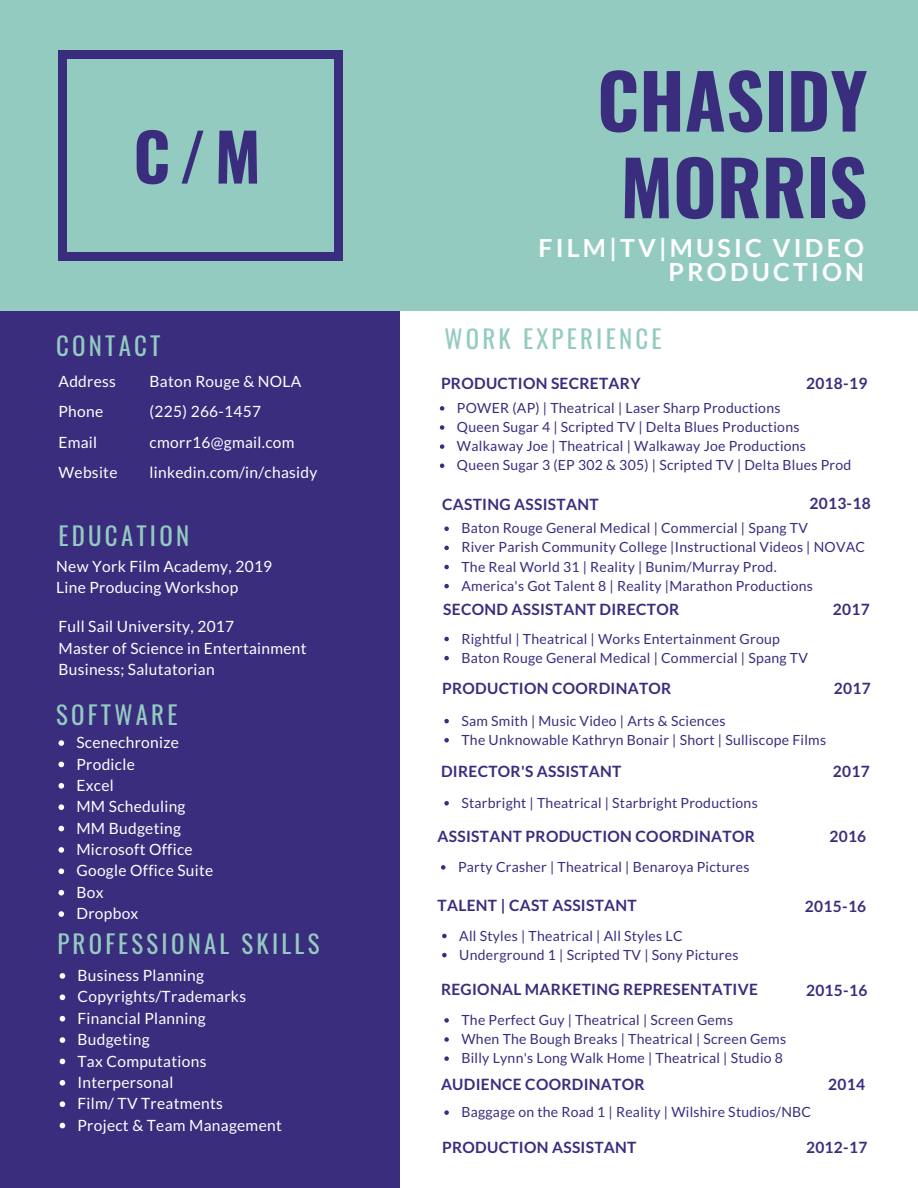
<style>
.page{position:relative;width:918px;height:1188px;background:#fff}
.page>*{position:absolute;margin:0;border:0;box-sizing:border-box;transform-origin:0 0}
.t1{font:700 74.7px/86.7px "Oswald";color:#3a2d7e;text-align:center}
.t2{font:700 65.4px "Oswald";color:#3a2d7e}
.t3{font:24.9px "Oswald";letter-spacing:.13em;color:#94cbc0}
.t4{font:700 24.9px/23.7px "Lato";letter-spacing:.13em;color:#fff;text-align:right}
.t5{font:15.45px/21.3px "Lato";letter-spacing:.02em;color:#fff}
.t6{font:700 15.45px "Lato";letter-spacing:.02em;color:#3a2d7e}
.t7{font:13.95px/19.2px "Lato";letter-spacing:.02em;color:#3a2d7e}
</style>
<div class="page">
<div style="left:0;top:99px;width:399px;height:1089px;background:#3a2d7e"></div>
<svg style="left:440px;top:406px;width:4px;height:5px"></svg>
<svg style="left:440px;top:425px;width:4px;height:5px"></svg>
<svg style="left:440px;top:444px;width:4px;height:5px"></svg>
<svg style="left:440px;top:464px;width:4px;height:4px"></svg>
<svg style="left:444px;top:526px;width:5px;height:5px"></svg>
<svg style="left:444px;top:546px;width:5px;height:4px"></svg>
<svg style="left:444px;top:565px;width:5px;height:4px"></svg>
<svg style="left:444px;top:584px;width:5px;height:4px"></svg>
<svg style="left:444px;top:637px;width:5px;height:4px"></svg>
<svg style="left:444px;top:656px;width:5px;height:4px"></svg>
<svg style="left:442px;top:934px;width:5px;height:4px"></svg>
<svg style="left:442px;top:953px;width:5px;height:4px"></svg>
<svg style="left:444px;top:1018px;width:5px;height:5px"></svg>
<svg style="left:444px;top:1037px;width:5px;height:5px"></svg>
<svg style="left:444px;top:1056px;width:5px;height:5px"></svg>
<svg style="left:444px;top:719px;width:5px;height:4px"></svg>
<svg style="left:444px;top:738px;width:5px;height:4px"></svg>
<svg style="left:444px;top:801px;width:5px;height:5px"></svg>
<svg style="left:441px;top:865px;width:5px;height:5px"></svg>
<svg style="left:444px;top:1110px;width:5px;height:5px"></svg>
<div style="left:0;top:0;width:918px;height:310px;background:#94cbc0"></div>
<div style="left:334px;top:252px;width:9px;height:9px;background:#3a2d7e"></div>
<div style="left:58px;top:58px;width:8px;height:195px;background:#3a2d7e"></div>
<div style="left:58px;top:252px;width:8px;height:9px;background:#3a2d7e"></div>
<div style="left:334px;top:58px;width:9px;height:195px;background:#3a2d7e"></div>
<div style="left:66px;top:252px;width:269px;height:9px;background:#3a2d7e"></div>
<div style="left:334px;top:50px;width:9px;height:9px;background:#3a2d7e"></div>
<div style="left:58px;top:50px;width:8px;height:9px;background:#3a2d7e"></div>
<div style="left:66px;top:50px;width:269px;height:9px;background:#3a2d7e"></div>
<svg style="left:60px;top:973px;width:5px;height:6px"></svg>
<svg style="left:60px;top:994px;width:5px;height:6px"></svg>
<svg style="left:60px;top:1016px;width:5px;height:6px"></svg>
<svg style="left:60px;top:1037px;width:5px;height:6px"></svg>
<svg style="left:60px;top:1059px;width:5px;height:5px"></svg>
<svg style="left:60px;top:1080px;width:5px;height:6px"></svg>
<svg style="left:60px;top:1101px;width:5px;height:6px"></svg>
<svg style="left:60px;top:1123px;width:5px;height:5px"></svg>
<svg style="left:58px;top:740px;width:6px;height:6px"></svg>
<svg style="left:58px;top:762px;width:6px;height:5px"></svg>
<svg style="left:58px;top:783px;width:6px;height:6px"></svg>
<svg style="left:58px;top:804px;width:6px;height:6px"></svg>
<svg style="left:58px;top:826px;width:6px;height:5px"></svg>
<svg style="left:58px;top:847px;width:6px;height:6px"></svg>
<svg style="left:58px;top:868px;width:6px;height:6px"></svg>
<svg style="left:58px;top:890px;width:6px;height:6px"></svg>
<svg style="left:58px;top:911px;width:6px;height:6px"></svg>
<h2 class="t2" style="left:133px;top:106px;width:129px">C/M</h2>
<h3 class="t3" style="left:56px;top:326px;width:106px">CONTACT</h3>
<p class="t5" style="left:58px;top:366px;width:61px;line-height:30.3px">Address<br>Phone<br>Email<br>Website</p>
<p class="t5" style="left:150px;top:366px;width:169px;line-height:30.3px">Baton Rouge &amp; NOLA (225) 266-1457 cmorr16@gmail.com linkedin.com/in/chasidy</p>
<h3 class="t3" style="left:58px;top:516px;width:132px">EDUCATION</h3>
<p class="t5" style="left:56px;top:555px;width:218px">New York Film Academy, 2019<br>Line Producing Workshop</p>
<p class="t5" style="left:58px;top:616px;width:250px">Full Sail University, 2017<br>Master of Science in Entertainment<br>Business; Salutatorian</p>
<h3 class="t3" style="left:56px;top:695px;width:123px">SOFTWARE</h3>
<p class="t5" style="left:76px;top:731px;width:138px">Scenechronize<br>Prodicle<br>Excel<br>MM Scheduling<br>MM Budgeting<br>Microsoft Office<br>Google Office Suite<br>Box<br>Dropbox</p>
<h3 class="t3" style="left:57px;top:925px;width:264px">PROFESSIONAL SKILLS</h3>
<p class="t5" style="left:78px;top:964px;width:206px">Business Planning<br>Copyrights/Trademarks<br>Financial Planning<br>Budgeting<br>Tax Computations<br>Interpersonal<br>Film/ TV Treatments<br>Project &amp; Team Management</p>
<h1 class="t1" style="left:597px;top:54px;width:272px">CHASIDY<br>MORRIS</h1>
<h3 class="t4" style="left:539px;top:236px;width:327px">FILM|TV|MUSIC VIDEO<br>PRODUCTION</h3>
<h3 class="t3" style="left:444px;top:319px;width:219px">WORK EXPERIENCE</h3>
<p class="t6" style="left:441px;top:374px;width:201px">PRODUCTION SECRETARY</p>
<p class="t7" style="left:457px;top:398px;width:396px">POWER (AP) | Theatrical | Laser Sharp Productions<br>Queen Sugar 4 | Scripted TV | Delta Blues Productions Walkaway Joe | Theatrical | Walkaway Joe Productions Queen Sugar 3 (EP 302 &amp; 305) | Scripted TV | Delta Blues Prod</p>
<p class="t6" style="left:806px;top:374px;width:63px">2018-19</p>
<p class="t6" style="left:809px;top:493px;width:63px">2013-18</p>
<p class="t6" style="left:442px;top:494px;width:158px">CASTING ASSISTANT</p>
<p class="t7" style="left:461px;top:518px;width:405px">Baton Rouge General Medical | Commercial | Spang TV<br>River Parish Community College |Instructional Videos | NOVAC The Real World 31 | Reality | Bunim/Murray Prod.<br>America's Got Talent 8 | Reality |Marathon Productions</p>
<p class="t6" style="left:443px;top:600px;width:238px">SECOND ASSISTANT DIRECTOR</p>
<p class="t7" style="left:461px;top:629px;width:348px">Rightful | Theatrical | Works Entertainment Group<br>Baton Rouge General Medical | Commercial | Spang TV</p>
<p class="t6" style="left:442px;top:679px;width:231px">PRODUCTION COORDINATOR</p>
<p class="t6" style="left:833px;top:600px;width:38px">2017</p>
<p class="t6" style="left:834px;top:679px;width:38px">2017</p>
<p class="t7" style="left:461px;top:711px;width:366px">Sam Smith | Music Video | Arts &amp; Sciences<br>The Unknowable Kathryn Bonair | Short | Sulliscope Films</p>
<p class="t6" style="left:441px;top:762px;width:182px">DIRECTOR'S ASSISTANT</p>
<p class="t7" style="left:461px;top:793px;width:298px">Starbright | Theatrical | Starbright Productions</p>
<p class="t6" style="left:833px;top:762px;width:38px">2017</p>
<p class="t6" style="left:438px;top:826px;width:319px">ASSISTANT PRODUCTION COORDINATOR</p>
<p class="t6" style="left:829px;top:826px;width:38px">2016</p>
<p class="t7" style="left:458px;top:857px;width:293px">Party Crasher | Theatrical | Benaroya Pictures</p>
<p class="t6" style="left:438px;top:896px;width:201px">TALENT | CAST ASSISTANT</p>
<p class="t6" style="left:805px;top:897px;width:63px">2015-16</p>
<p class="t7" style="left:459px;top:926px;width:281px">All Styles | Theatrical | All Styles LC<br>Underground 1 | Scripted TV | Sony Pictures</p>
<p class="t6" style="left:441px;top:979px;width:319px">REGIONAL MARKETING REPRESENTATIVE</p>
<p class="t6" style="left:806px;top:980px;width:63px">2015-16</p>
<p class="t7" style="left:461px;top:1010px;width:326px">The Perfect Guy | Theatrical | Screen Gems<br>When The Bough Breaks | Theatrical | Screen Gems<br>Billy Lynn's Long Walk Home | Theatrical | Studio 8</p>
<p class="t6" style="left:441px;top:1075px;width:205px">AUDIENCE COORDINATOR</p>
<p class="t6" style="left:828px;top:1075px;width:38px">2014</p>
<p class="t7" style="left:461px;top:1102px;width:351px">Baggage on the Road 1 | Reality | Wilshire Studios/NBC</p>
<p class="t6" style="left:442px;top:1138px;width:196px">PRODUCTION ASSISTANT</p>
<p class="t6" style="left:806px;top:1138px;width:63px">2012-17</p>
</div>
